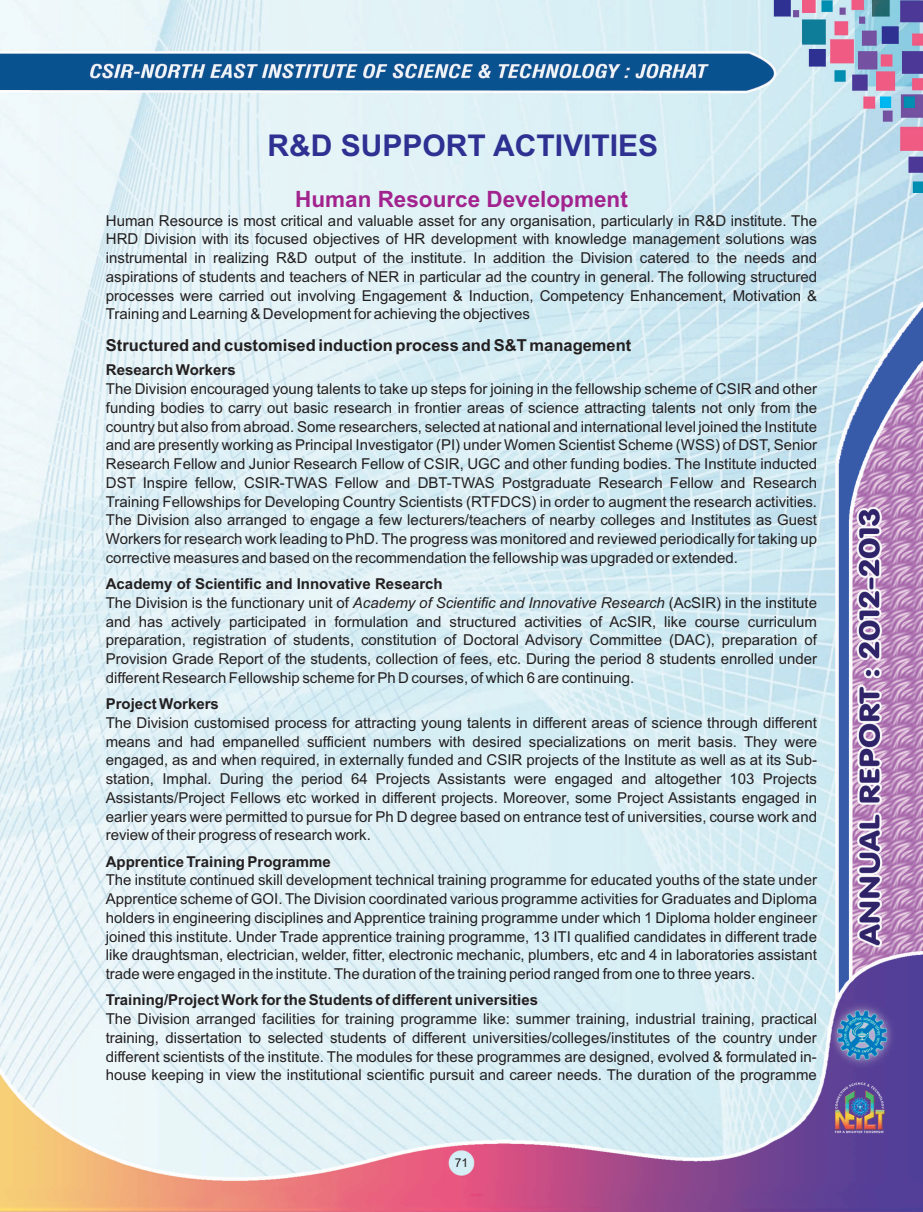
<style>
.page{position:relative;width:923px;height:1212px;background:#fff}
.page>*{position:absolute;margin:0;border:0;box-sizing:border-box;transform-origin:0 0}
.t1{font:700 30px "Arial";color:#2e3092}
.t2{font:700 22.5px "Arial";color:#a2238e}
.t3{font:700 16.5px "Arial";color:#231f20}
.t4{font:15px/18.8px "Arial";color:#231f20;text-align:justify}
.t5{font:700 15px "Arial";color:#231f20}
.t6{font:12.15px "Arial";color:#231f20}
.s1{font-weight:700}
.s2{font-style:italic}
</style>
<div class="page">
<img style="left:0;top:0;width:923px;height:1212px">
<h1 class="t1" style="left:267px;top:134px;width:392px">R&amp;D SUPPORT ACTIVITIES</h1>
<h2 class="t2" style="left:295px;top:191px;width:334px">Human Resource Development</h2>
<p class="t4" style="left:106px;top:212px;width:713px">Human Resource is most critical and valuable asset for any organisation, particularly in R&amp;D institute. The HRD Division with its focused objectives of HR development with knowledge management solutions was instrumental in realizing R&amp;D output of the institute. In addition the Division catered to the needs and aspirations of students and teachers of NER in particular ad the country in general. The following structured processes were carried out involving Engagement &amp; Induction, Competency Enhancement, Motivation &amp; Training and Learning &amp; Development for achieving the objectives</p>
<p class="t3" style="left:106px;top:339px;width:527px">Structured and customised induction process and S&amp;T management</p>
<p class="t5" style="left:106px;top:364px;width:131px">Research Workers</p>
<p class="t4" style="left:106px;top:381px;width:713px">The Division encouraged young talents to take up steps for joining in the fellowship scheme of CSIR and other funding bodies to carry out basic research in frontier areas of science attracting talents not only from the country but also from abroad. Some researchers, selected at national and international level joined the Institute and are presently working as Principal Investigator (PI) under Women Scientist Scheme (WSS) of DST, Senior Research Fellow and Junior Research Fellow of CSIR, UGC and other funding bodies. The Institute inducted DST Inspire fellow, CSIR-TWAS Fellow and DBT-TWAS Postgraduate Research Fellow and Research Training Fellowships for Developing Country Scientists (RTFDCS) in order to augment the research activities.<br>The Division also arranged to engage a few lecturers/teachers of nearby colleges and Institutes as Guest Workers for research work leading to PhD. The progress was monitored and reviewed periodically for taking up corrective measures and based on the recommendation the fellowship was upgraded or extended.</p>
<p class="t4" style="left:106px;top:576px;width:713px;text-align:left"><span class="s1">Academy of Scientific and Innovative Research<br></span>The Division is the functionary unit of <span class="s2">Academy of Scientific and Innovative Research</span> (AcSIR) in the institute and has actively participated in formulation and structured activities of AcSIR, like course curriculum preparation, registration of students, constitution of Doctoral Advisory Committee (DAC), preparation of Provision Grade Report of the students, collection of fees, etc. During the period 8 students enrolled under different Research Fellowship scheme for Ph D courses, of which 6 are continuing.</p>
<p class="t5" style="left:106px;top:698px;width:115px">Project Workers</p>
<p class="t4" style="left:106px;top:715px;width:713px">The Division customised process for attracting young talents in different areas of science through different means and had empanelled sufficient numbers with desired specializations on merit basis. They were engaged, as and when required, in externally funded and CSIR projects of the Institute as well as at its Sub&shy;station, Imphal. During the period 64 Projects Assistants were engaged and altogether 103 Projects Assistants/Project Fellows etc worked in different projects. Moreover, some Project Assistants engaged in earlier years were permitted to pursue for Ph D degree based on entrance test of universities, course work and review of their progress of research work.</p>
<p class="t5" style="left:106px;top:856px;width:227px">Apprentice Training Programme</p>
<p class="t4" style="left:106px;top:872px;width:713px">The institute continued skill development technical training programme for educated youths of the state under Apprentice scheme of GOI. The Division coordinated various programme activities for Graduates and Diploma holders in engineering disciplines and Apprentice training programme under which 1 Diploma holder engineer joined this institute. Under Trade apprentice training programme, 13 ITI qualified candidates in different trade like draughtsman, electrician, welder, fitter, electronic mechanic, plumbers, etc and 4 in laboratories assistant trade were engaged in the institute. The duration of the training period ranged from one to three years.</p>
<p class="t5" style="left:106px;top:994px;width:434px">Training/Project Work for the Students of different universities</p>
<p class="t4" style="left:106px;top:1011px;width:712px">The Division arranged facilities for training programme like: summer training, industrial training, practical training, dissertation to selected students of different universities/colleges/institutes of the country under different scientists of the institute. The modules for these programmes are designed, evolved &amp; formulated in&shy;house keeping in view the institutional scientific pursuit and career needs. The duration of the programme</p>
<p class="t6" style="left:455px;top:1158px;width:15px">71</p>
</div>
